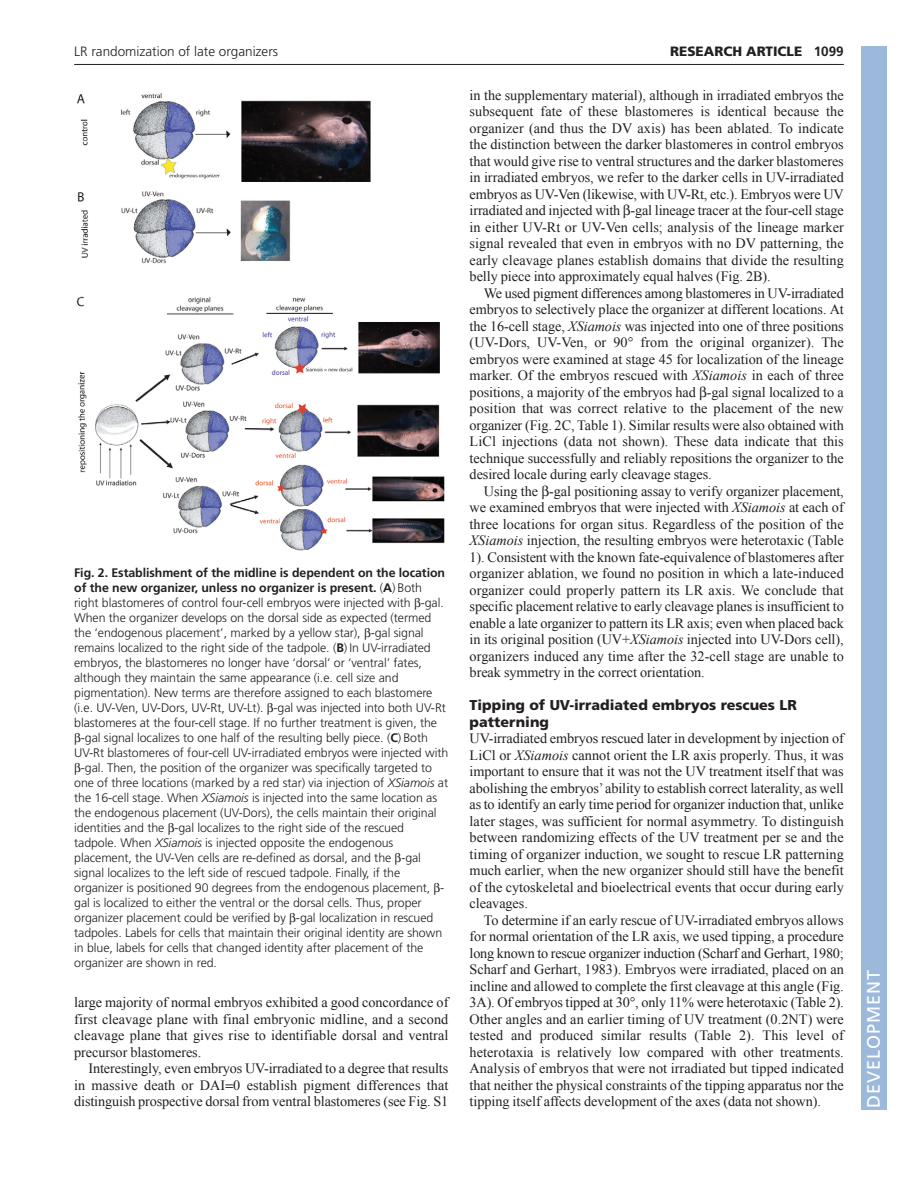
<style>
.page{position:relative;width:918px;height:1188px;background:#fff}
.page>*{position:absolute;margin:0;border:0;box-sizing:border-box;transform-origin:0 0}
.t1{font:18px "Frutiger LT Std";letter-spacing:.055em;color:#fff}
.t2{font:14.25px/16.5px "Times New Roman";letter-spacing:-.005em;color:#231f20;text-align:justify}
.t3{font:900 14.25px/16.5px "Frutiger LT Std";color:#231f20}
.t4{font:300 13.5px "Frutiger LT Std";color:#231f20}
.t5{font:900 13.5px "Frutiger LT Std";color:#231f20}
.t6{font:300 12.3px "Frutiger LT Std";letter-spacing:-.005em;color:#231f20}
.t7{font:700 12.3px "Frutiger LT Std";letter-spacing:-.005em;color:#231f20}
.s1{font-weight:700}
.s2{font-weight:300}
.s3{font-style:italic}
</style>
<div class="page">
<hr style="left:74px;top:64px;width:770px;height:1px;background:#231f20">
<img style="left:76px;top:93px;width:369px;height:458px">
<div style="left:861px;top:46px;width:25px;height:1064px;background:#9cb9db"></div>
<p class="t4" style="left:74px;top:46px;width:205px">LR randomization of late organizers</p>
<p class="t5" style="left:670px;top:46px;width:175px">RESEARCH ARTICLE <span class="s1">1099</span></p>
<p class="t7" style="left:74px;top:568px;width:372px">Fig. 2. Establishment of the midline is dependent on the location</p>
<p class="t7" style="left:74px;top:583px;width:349px">of the new organizer, unless no organizer is present. <span class="s2">(</span>A<span class="s2">) Both</span></p>
<p class="t6" style="left:74px;top:598px;width:371px">right blastomeres of control four-cell embryos were injected with -gal.</p>
<p class="t6" style="left:74px;top:613px;width:359px">When the organizer develops on the dorsal side as expected (termed</p>
<p class="t6" style="left:74px;top:628px;width:351px">the ‘endogenous placement’, marked by a yellow star), -gal signal</p>
<p class="t6" style="left:74px;top:643px;width:358px">remains localized to the right side of the tadpole. (<span class="s1">B</span>) In UV-irradiated</p>
<p class="t6" style="left:74px;top:658px;width:349px">embryos, the blastomeres no longer have ‘dorsal’ or ‘ventral’ fates,</p>
<p class="t6" style="left:74px;top:673px;width:326px">although they maintain the same appearance (i.e. cell size and</p>
<p class="t6" style="left:74px;top:688px;width:360px">pigmentation). New terms are therefore assigned to each blastomere</p>
<p class="t6" style="left:74px;top:703px;width:373px">(i.e. UV-Ven, UV-Dors, UV-Rt, UV-Lt). -gal was injected into both UV-Rt</p>
<p class="t6" style="left:74px;top:718px;width:364px">blastomeres at the four-cell stage. If no further treatment is given, the</p>
<p class="t6" style="left:81px;top:733px;width:349px">-gal signal localizes to one half of the resulting belly piece. (<span class="s1">C</span>) Both</p>
<p class="t6" style="left:74px;top:748px;width:376px">UV-Rt blastomeres of four-cell UV-irradiated embryos were injected with</p>
<p class="t6" style="left:81px;top:763px;width:353px">-gal. Then, the position of the organizer was specifically targeted to</p>
<p class="t6" style="left:74px;top:778px;width:375px">one of three locations (marked by a red star) via injection of <span class="s3">XSiamois</span> at</p>
<p class="t6" style="left:74px;top:793px;width:365px">the 16-cell stage. When <span class="s3">XSiamois</span> is injected into the same location as</p>
<p class="t6" style="left:74px;top:808px;width:364px">the endogenous placement (UV-Dors), the cells maintain their original</p>
<p class="t6" style="left:74px;top:823px;width:331px">identities and the -gal localizes to the right side of the rescued</p>
<p class="t6" style="left:74px;top:838px;width:321px">tadpole. When <span class="s3">XSiamois</span> is injected opposite the endogenous</p>
<p class="t6" style="left:74px;top:853px;width:348px">placement, the UV-Ven cells are re-defined as dorsal, and the -gal</p>
<p class="t6" style="left:74px;top:868px;width:327px">signal localizes to the left side of rescued tadpole. Finally, if the</p>
<p class="t6" style="left:74px;top:883px;width:372px">organizer is positioned 90 degrees from the endogenous placement, -</p>
<p class="t6" style="left:74px;top:897px;width:349px">gal is localized to either the ventral or the dorsal cells. Thus, proper</p>
<p class="t6" style="left:74px;top:912px;width:361px">organizer placement could be verified by -gal localization in rescued</p>
<p class="t6" style="left:74px;top:927px;width:370px">tadpoles. Labels for cells that maintain their original identity are shown</p>
<p class="t6" style="left:74px;top:942px;width:351px">in blue, labels for cells that changed identity after placement of the</p>
<p class="t6" style="left:74px;top:957px;width:144px">organizer are shown in red.</p>
<p class="t2" style="left:74px;top:994px;width:376px">large majority of normal embryos exhibited a good concordance of first cleavage plane with final embryonic midline, and a second cleavage plane that gives rise to identifiable dorsal and ventral precursor blastomeres.</p>
<p class="t2" style="left:74px;top:1060px;width:376px;text-indent:14px">Interestingly, even embryos UV-irradiated to a degree that results in massive death or DAI 0 establish pigment differences that distinguish prospective dorsal from ventral blastomeres (see Fig. S1</p>
<p class="t2" style="left:470px;top:87px;width:376px">in the supplementary material), although in irradiated embryos the subsequent fate of these blastomeres is identical because the organizer (and thus the DV axis) has been ablated. To indicate the distinction between the darker blastomeres in control embryos that would give rise to ventral structures and the darker blastomeres in irradiated embryos, we refer to the darker cells in UV-irradiated embryos as UV-Ven (likewise, with UV-Rt, etc.). Embryos were UV irradiated and injected with -gal lineage tracer at the four-cell stage in either UV-Rt or UV-Ven cells; analysis of the lineage marker signal revealed that even in embryos with no DV patterning, the early cleavage planes establish domains that divide the resulting belly piece into approximately equal halves (Fig. 2B).</p>
<p class="t2" style="left:470px;top:285px;width:376px;text-indent:14px">We used pigment differences among blastomeres in UV-irradiated embryos to selectively place the organizer at different locations. At the 16-cell stage, <span class="s3">XSiamois</span> was injected into one of three positions (UV-Dors, UV-Ven, or 90° from the original organizer). The embryos were examined at stage 45 for localization of the lineage marker. Of the embryos rescued with <span class="s3">XSiamois</span> in each of three positions, a majority of the embryos had -gal signal localized to a position that was correct relative to the placement of the new organizer (Fig. 2C, Table 1). Similar results were also obtained with LiCl injections (data not shown). These data indicate that this technique successfully and reliably repositions the organizer to the desired locale during early cleavage stages.</p>
<p class="t2" style="left:470px;top:483px;width:376px;text-indent:14px">Using the -gal positioning assay to verify organizer placement, we examined embryos that were injected with <span class="s3">XSiamois</span> at each of three locations for organ situs. Regardless of the position of the <span class="s3">XSiamois</span> injection, the resulting embryos were heterotaxic (Table 1). Consistent with the known fate-equivalence of blastomeres after organizer ablation, we found no position in which a late-induced organizer could properly pattern its LR axis. We conclude that specific placement relative to early cleavage planes is insufficient to enable a late organizer to pattern its LR axis; even when placed back in its original position (UV+<span class="s3">XSiamois</span> injected into UV-Dors cell), organizers induced any time after the 32-cell stage are unable to break symmetry in the correct orientation.</p>
<p class="t3" style="left:470px;top:698px;width:329px">Tipping of UV-irradiated embryos rescues LR patterning</p>
<p class="t2" style="left:470px;top:730px;width:376px">UV-irradiated embryos rescued later in development by injection of LiCl or <span class="s3">XSiamois</span> cannot orient the LR axis properly. Thus, it was important to ensure that it was not the UV treatment itself that was abolishing the embryos’ ability to establish correct laterality, as well as to identify an early time period for organizer induction that, unlike later stages, was sufficient for normal asymmetry. To distinguish between randomizing effects of the UV treatment per se and the timing of organizer induction, we sought to rescue LR patterning much earlier, when the new organizer should still have the benefit of the cytoskeletal and bioelectrical events that occur during early cleavages.</p>
<p class="t2" style="left:470px;top:912px;width:376px;text-indent:14px">To determine if an early rescue of UV-irradiated embryos allows for normal orientation of the LR axis, we used tipping, a procedure long known to rescue organizer induction (Scharf and Gerhart, 1980; Scharf and Gerhart, 1983). Embryos were irradiated, placed on an incline and allowed to complete the first cleavage at this angle (Fig.<br>3A). Of embryos tipped at 30°, only 11% were heterotaxic (Table 2).<br>Other angles and an earlier timing of UV treatment (0.2NT) were tested and produced similar results (Table 2). This level of heterotaxia is relatively low compared with other treatments.<br>Analysis of embryos that were not irradiated but tipped indicated that neither the physical constraints of the tipping apparatus nor the tipping itself affects development of the axes (data not shown).</p>
<p class="t1" style="left:863px;top:1108px;width:140px;rotate:-90deg">DEVELOPMENT</p>
</div>
